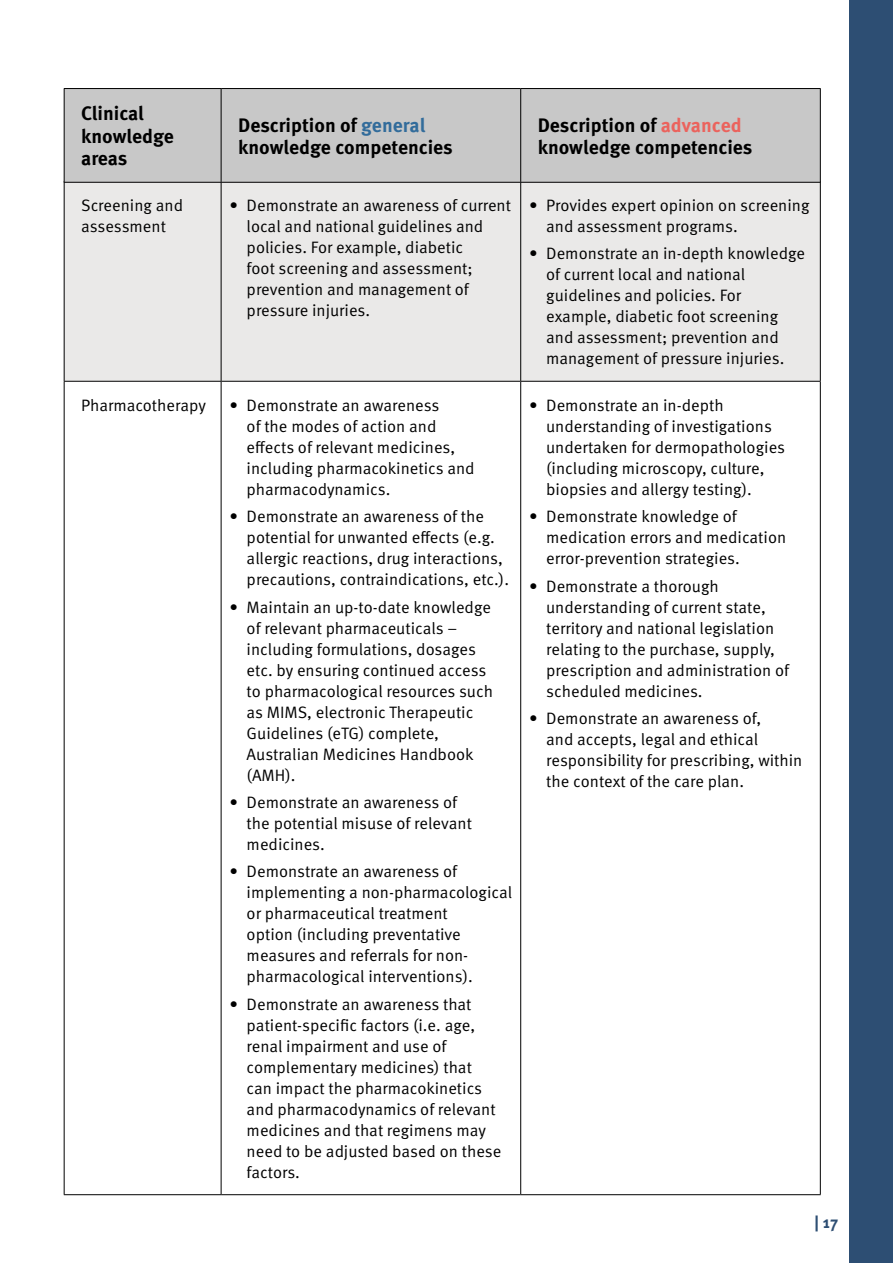
<style>
.page{position:relative;width:893px;height:1263px;background:#fff}
.page>*{position:absolute;margin:0;border:0;box-sizing:border-box;transform-origin:0 0}
.t1{font:700 19.5px/22.5px "Meta Pro";color:#000}
.t2{font:16.5px/21px "Meta Pro Norm";color:#000}
.t3{font:700 16.5px "Meta Pro";color:#2d4e73}
.s1{color:#326c9b}
.s2{color:#eb635d}
</style>
<div class="page">
<div style="left:850px;top:0;width:43px;height:1263px;background:#2d4e73"></div>
<div style="left:65px;top:183px;width:755px;height:198px;background:#eae9e8"></div>
<hr style="left:64px;top:381px;width:157px;height:1px;background:#000">
<hr style="left:221px;top:381px;width:300px;height:1px;background:#000">
<hr style="left:521px;top:381px;width:300px;height:1px;background:#000">
<hr style="left:64px;top:182px;width:1px;height:199px;background:#000">
<hr style="left:64px;top:382px;width:1px;height:812px;background:#000">
<hr style="left:64px;top:1194px;width:157px;height:1px;background:#000">
<hr style="left:221px;top:182px;width:1px;height:199px;background:#000">
<hr style="left:221px;top:382px;width:1px;height:812px;background:#000">
<hr style="left:221px;top:1194px;width:300px;height:1px;background:#000">
<hr style="left:520px;top:182px;width:1px;height:199px;background:#000">
<hr style="left:820px;top:182px;width:1px;height:199px;background:#000">
<hr style="left:520px;top:382px;width:1px;height:812px;background:#000">
<hr style="left:820px;top:382px;width:1px;height:812px;background:#000">
<hr style="left:521px;top:1194px;width:300px;height:1px;background:#000">
<div style="left:65px;top:89px;width:755px;height:93px;background:#c8c8c8"></div>
<hr style="left:64px;top:182px;width:157px;height:1px;background:#000">
<hr style="left:221px;top:182px;width:300px;height:1px;background:#000">
<hr style="left:521px;top:182px;width:300px;height:1px;background:#000">
<hr style="left:64px;top:88px;width:157px;height:1px;background:#000">
<hr style="left:64px;top:89px;width:1px;height:93px;background:#000">
<hr style="left:221px;top:88px;width:300px;height:1px;background:#000">
<hr style="left:221px;top:89px;width:1px;height:93px;background:#000">
<hr style="left:521px;top:88px;width:300px;height:1px;background:#000">
<hr style="left:520px;top:89px;width:1px;height:93px;background:#000">
<hr style="left:820px;top:89px;width:1px;height:93px;background:#000">
<p class="t1" style="left:81px;top:101px;width:94px">Clinical knowledge areas</p>
<p class="t1" style="left:238px;top:112px;width:216px">Description of <span class="s1">general </span>knowledge competencies</p>
<p class="t1" style="left:538px;top:112px;width:216px">Description of <span class="s2">advanced </span>knowledge competencies</p>
<p class="t2" style="left:81px;top:194px;width:104px">Screening and assessment</p>
<p class="t2" style="left:247px;top:194px;width:266px;text-indent:-17px">• Demonstrate an awareness of current local and national guidelines and policies. For example, diabetic<br>foot screening and assessment; prevention and management of pressure injuries.</p>
<p class="t2" style="left:546px;top:194px;width:265px;text-indent:-17px">• Provides expert opinion on screening and assessment programs.</p>
<p class="t2" style="left:546px;top:242px;width:260px;text-indent:-17px">• Demonstrate an in-depth knowledge of current local and national guidelines and policies. For example, diabetic foot screening and assessment; prevention and management of pressure injuries.</p>
<p class="t2" style="left:81px;top:393px;width:126px">Pharmacotherapy</p>
<p class="t2" style="left:247px;top:393px;width:230px;text-indent:-17px">• Demonstrate an awareness<br>of the modes of action and effects of relevant medicines, including pharmacokinetics and pharmacodynamics.</p>
<p class="t2" style="left:247px;top:505px;width:264px;text-indent:-17px">• Demonstrate an awareness of the potential for unwanted effects (e.g. allergic reactions, drug interactions, precautions, contraindications, etc.).</p>
<p class="t2" style="left:247px;top:595px;width:248px;text-indent:-17px">• Maintain an up-to-date knowledge of relevant pharmaceuticals – including formulations, dosages etc. by ensuring continued access to pharmacological resources such as MIMS, electronic Therapeutic<br>Guidelines (eTG) complete,<br>Australian Medicines Handbook (AMH).</p>
<p class="t2" style="left:247px;top:791px;width:227px;text-indent:-17px">• Demonstrate an awareness of the potential misuse of relevant medicines.</p>
<p class="t2" style="left:247px;top:860px;width:267px;text-indent:-17px">• Demonstrate an awareness of implementing a non-pharmacological or pharmaceutical treatment<br>option (including preventative measures and referrals for non&shy;pharmacological interventions).</p>
<p class="t2" style="left:247px;top:992px;width:256px;text-indent:-17px">• Demonstrate an awareness that patient-specific factors (i.e. age, renal impairment and use of complementary medicines) that can impact the pharmacokinetics and pharmacodynamics of relevant medicines and that regimens may need to be adjusted based on these factors.</p>
<p class="t2" style="left:546px;top:394px;width:240px;text-indent:-17px">• Demonstrate an in-depth understanding of investigations undertaken for dermopathologies (including microscopy, culture, biopsies and allergy testing).</p>
<p class="t2" style="left:546px;top:505px;width:242px;text-indent:-17px">• Demonstrate knowledge of medication errors and medication error-prevention strategies.</p>
<p class="t2" style="left:546px;top:574px;width:244px;text-indent:-17px">• Demonstrate a thorough understanding of current state, territory and national legislation relating to the purchase, supply, prescription and administration of scheduled medicines.</p>
<p class="t2" style="left:546px;top:707px;width:258px;text-indent:-17px">• Demonstrate an awareness of,<br>and accepts, legal and ethical responsibility for prescribing, within the context of the care plan.</p>
<p class="t3" style="left:815px;top:1209px;width:25px">| 17</p>
</div>
